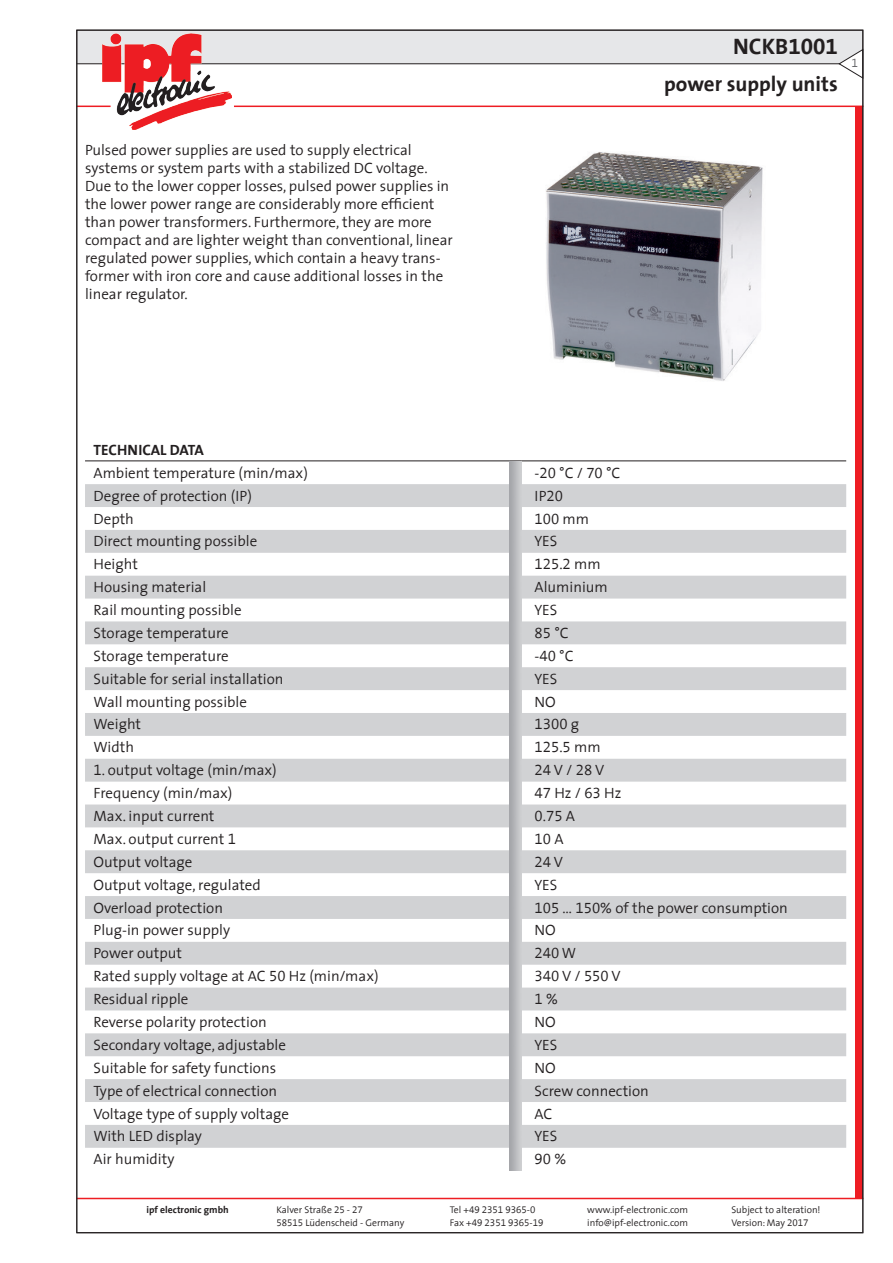
<style>
.page{position:relative;width:893px;height:1263px;background:#fff}
.page>*{position:absolute;margin:0;border:0;box-sizing:border-box;transform-origin:0 0}
.t1{font:300 22.5px "BHM The Sans Tab";color:#231f20}
.t2{font:300 21px "BHM The Sans Tab";color:#231f20}
.t3{font:300 15px/18px "BHM The Sans Tab";color:#231f20}
.t4{font:300 15px "BHM The Sans Tab";color:#231f20}
.t5{font:300 12px "BHM The Sans Tab";color:#636366}
.t6{font:300 9.75px "BHM The Sans Tab";color:#231f20}
.t7{font:300 9.75px "BHM The Sans Tab";color:#231f20}
</style>
<div class="page">
<div style="left:77px;top:30px;width:786px;height:34px;background:#e6e7e9"></div>
<hr style="left:234px;top:106px;width:629px;height:1px;background:#ee1d23">
<hr style="left:77px;top:63px;width:786px;height:1px;background:#231f20">
<svg style="left:838px;top:48px;width:26px;height:31px"></svg>
<div style="left:855px;top:107px;width:8px;height:1092px;background:#ee1d23"></div>
<hr style="left:77px;top:106px;width:34px;height:1px;background:#ee1d23">
<hr style="left:77px;top:1198px;width:786px;height:1px;background:#ee1d23">
<img style="left:102px;top:33px;width:130px;height:96px">
<svg style="left:85px;top:484px;width:761px;height:664px;fill:#d6d7d9"></svg>
<hr style="left:85px;top:460px;width:424px;height:1px;background:#231f20">
<svg style="left:509px;top:460px;width:13px;height:1px"></svg>
<hr style="left:522px;top:460px;width:324px;height:1px;background:#231f20">
<img style="left:509px;top:461px;width:13px;height:710px">
<img style="left:546px;top:152px;width:217px;height:229px">
<p class="t3" style="left:85px;top:140px;width:369px">Pulsed power supplies are used to supply electrical systems or system parts with a stabilized DC voltage.<br>Due to the lower copper losses, pulsed power supplies in the lower power range are considerably more efficient than power transformers. Furthermore, they are more compact and are lighter weight than conventional, linear regulated power supplies, which contain a heavy trans&shy;former with iron core and cause additional losses in the linear regulator.</p>
<h1 class="t1" style="left:733px;top:28px;width:106px">NCKB1001</h1>
<h2 class="t2" style="left:664px;top:66px;width:175px">power supply units</h2>
<p class="t5" style="left:851px;top:53px;width:8px">1</p>
<p class="t4" style="left:94px;top:437px;width:112px">TECHNICAL DATA</p>
<p class="t3" style="left:94px;top:463px;width:216px">Ambient temperature (min/max)</p>
<p class="t3" style="left:535px;top:463px;width:87px">-20 °C / 70 °C</p>
<p class="t3" style="left:94px;top:486px;width:160px">Degree of protection (IP)</p>
<p class="t3" style="left:535px;top:486px;width:30px">IP20</p>
<p class="t3" style="left:94px;top:509px;width:42px">Depth</p>
<p class="t3" style="left:535px;top:509px;width:56px">100 mm</p>
<p class="t3" style="left:94px;top:532px;width:165px">Direct mounting possible</p>
<p class="t3" style="left:535px;top:532px;width:24px">YES</p>
<p class="t3" style="left:94px;top:555px;width:46px">Height</p>
<p class="t3" style="left:535px;top:555px;width:68px">125.2 mm</p>
<p class="t3" style="left:94px;top:578px;width:114px">Housing material</p>
<p class="t3" style="left:535px;top:578px;width:75px">Aluminium</p>
<p class="t3" style="left:94px;top:600px;width:150px">Rail mounting possible</p>
<p class="t3" style="left:535px;top:600px;width:24px">YES</p>
<p class="t3" style="left:94px;top:623px;width:137px">Storage temperature</p>
<p class="t3" style="left:535px;top:623px;width:36px">85 °C</p>
<p class="t3" style="left:94px;top:646px;width:137px">Storage temperature</p>
<p class="t3" style="left:535px;top:646px;width:41px">-40 °C</p>
<p class="t3" style="left:94px;top:669px;width:192px">Suitable for serial installation</p>
<p class="t3" style="left:535px;top:669px;width:24px">YES</p>
<p class="t3" style="left:94px;top:692px;width:155px">Wall mounting possible</p>
<p class="t3" style="left:535px;top:692px;width:23px">NO</p>
<p class="t3" style="left:94px;top:715px;width:49px">Weight</p>
<p class="t3" style="left:535px;top:715px;width:46px">1300 g</p>
<p class="t3" style="left:94px;top:738px;width:42px">Width</p>
<p class="t3" style="left:535px;top:738px;width:68px">125.5 mm</p>
<p class="t3" style="left:94px;top:761px;width:185px">1. output voltage (min/max)</p>
<p class="t3" style="left:535px;top:761px;width:71px">24V / 28V</p>
<p class="t3" style="left:94px;top:783px;width:140px">Frequency (min/max)</p>
<p class="t3" style="left:535px;top:783px;width:88px">47 Hz / 63 Hz</p>
<p class="t3" style="left:94px;top:806px;width:122px">Max. input current</p>
<p class="t3" style="left:535px;top:806px;width:42px">0.75 A</p>
<p class="t3" style="left:94px;top:829px;width:144px">Max. output current 1</p>
<p class="t3" style="left:535px;top:829px;width:30px">10A</p>
<p class="t3" style="left:94px;top:852px;width:100px">Output voltage</p>
<p class="t3" style="left:535px;top:852px;width:30px">24V</p>
<p class="t3" style="left:94px;top:875px;width:169px">Output voltage, regulated</p>
<p class="t3" style="left:535px;top:875px;width:24px">YES</p>
<p class="t3" style="left:94px;top:898px;width:131px">Overload protection</p>
<p class="t3" style="left:535px;top:898px;width:255px">105 … 150% of the power consumption</p>
<p class="t3" style="left:94px;top:921px;width:138px">Plug-in power supply</p>
<p class="t3" style="left:535px;top:921px;width:23px">NO</p>
<p class="t3" style="left:94px;top:944px;width:90px">Power output</p>
<p class="t3" style="left:535px;top:944px;width:43px">240 W</p>
<p class="t3" style="left:94px;top:967px;width:287px">Rated supply voltage at AC 50 Hz (min/max)</p>
<p class="t3" style="left:535px;top:967px;width:88px">340 V / 550 V</p>
<p class="t3" style="left:94px;top:989px;width:96px">Residual ripple</p>
<p class="t3" style="left:535px;top:989px;width:25px">1%</p>
<p class="t3" style="left:94px;top:1012px;width:175px">Reverse polarity protection</p>
<p class="t3" style="left:535px;top:1012px;width:23px">NO</p>
<p class="t3" style="left:94px;top:1035px;width:194px">Secondary voltage, adjustable</p>
<p class="t3" style="left:535px;top:1035px;width:24px">YES</p>
<p class="t3" style="left:94px;top:1058px;width:184px">Suitable for safety functions</p>
<p class="t3" style="left:535px;top:1058px;width:23px">NO</p>
<p class="t3" style="left:94px;top:1081px;width:185px">Type of electrical connection</p>
<p class="t3" style="left:535px;top:1081px;width:116px">Screw connection</p>
<p class="t3" style="left:94px;top:1104px;width:197px">Voltage type of supply voltage</p>
<p class="t3" style="left:535px;top:1104px;width:19px">AC</p>
<p class="t3" style="left:94px;top:1127px;width:110px">With LED display</p>
<p class="t3" style="left:535px;top:1127px;width:24px">YES</p>
<p class="t3" style="left:94px;top:1150px;width:82px">Air humidity</p>
<p class="t3" style="left:535px;top:1150px;width:33px">90%</p>
<p class="t7" style="left:147px;top:1202px;width:84px">ipf electronic gmbh</p>
<p class="t6" style="left:276px;top:1202px;width:88px">Kalver Straße 25 - 27</p>
<p class="t6" style="left:450px;top:1202px;width:87px">Tel +49 2351 9365-0</p>
<p class="t6" style="left:587px;top:1202px;width:102px">www.ipf-electronic.com</p>
<p class="t6" style="left:731px;top:1202px;width:91px">Subject to alteration!</p>
<p class="t6" style="left:276px;top:1214px;width:129px">58515 Lüdenscheid - Germany</p>
<p class="t6" style="left:450px;top:1214px;width:95px">Fax +49 2351 9365-19</p>
<p class="t6" style="left:587px;top:1214px;width:102px">info@ipf-electronic.com</p>
<p class="t6" style="left:731px;top:1214px;width:79px">Version: May 2017</p>
</div>
